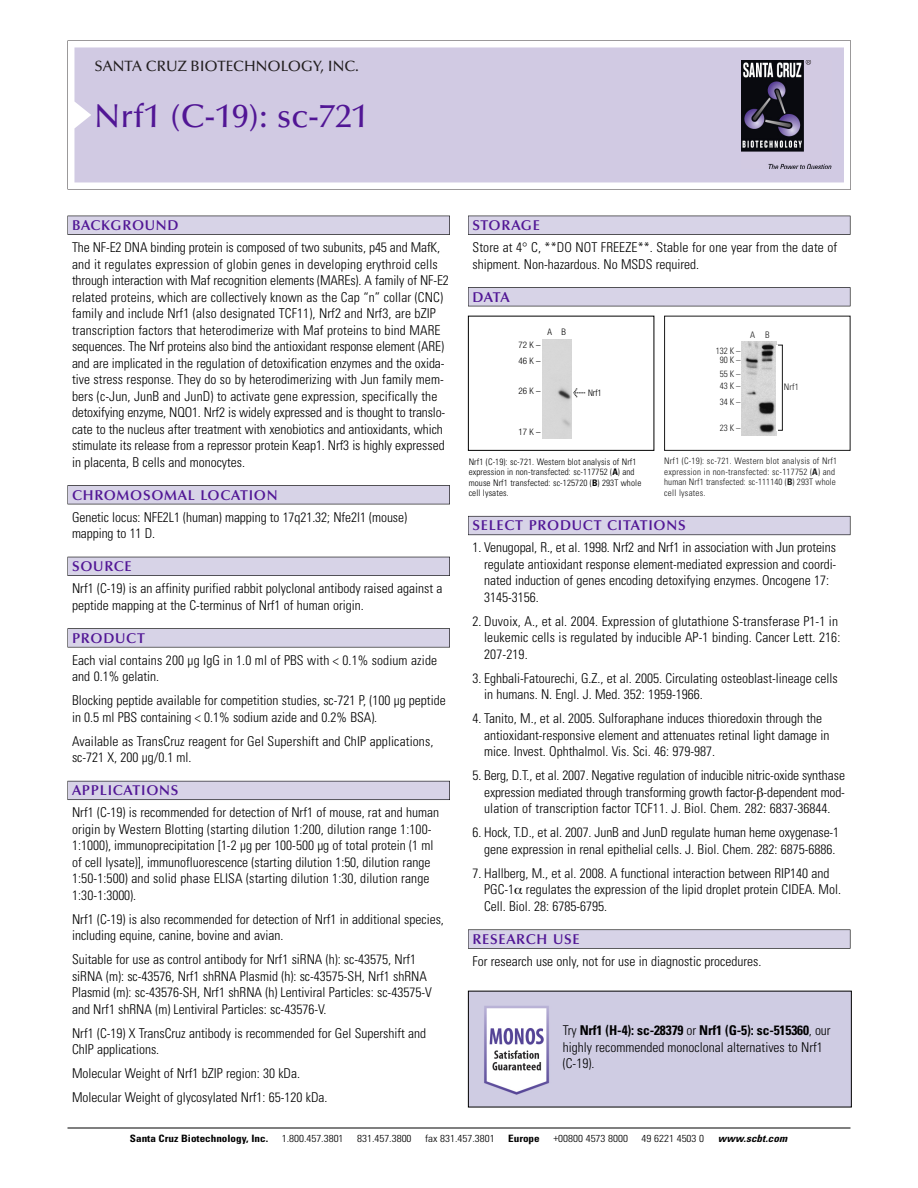
<style>
.page{position:relative;width:918px;height:1188px;background:#fff}
.page>*{position:absolute;margin:0;border:0;box-sizing:border-box;transform-origin:0 0}
.t1{font:500 33px "Optima";color:#511695}
.t2{font:500 15px "Optima";color:#231f20}
.t3{font:600 14.25px "Optima";letter-spacing:.05em;color:#511695}
.t4{font:300 condensed 13.5px/16.5px "Univers";color:#000}
.t5{font:300 condensed 10.2px "Univers";color:#000;scale:1.1 1}
.t6{font:700 condensed 10.2px "Univers";color:#000;scale:1.1 1}
.t7{font:italic 700 condensed 10.2px "Univers";letter-spacing:.005em;color:#000;scale:1.1 1}
.t8{font:9px/10.5px "Univers Condensed Light+SPADQG";letter-spacing:.025em;color:#191919}
.t9{font:300 condensed 9px/10.5px "Univers";letter-spacing:.015em;color:#000}
.t10{font:300 condensed 9px/15.8px "Helvetica Neue";color:#000}
.s1{font-family:"Meta Plus";font-weight:400;font-stretch:normal;font-size:10.5px}
.s2{font-weight:700}
.s3{font-family:"Univers Condensed Bold+DVCFIC"}
</style>
<div class="page">
<svg style="left:68px;top:40px;width:783px;height:149px"></svg>
<div style="left:74px;top:47px;width:770px;height:135px;background:#d1cae3"></div>
<img style="left:741px;top:60px;width:90px;height:108px">
<div style="left:68px;top:216px;width:382px;height:19px;background:#525155"></div>
<div style="left:68px;top:216px;width:381px;height:18px;background:#d7d3e7"></div>
<div style="left:68px;top:485px;width:382px;height:19px;background:#525155"></div>
<div style="left:68px;top:486px;width:381px;height:18px;background:#d7d3e7"></div>
<div style="left:68px;top:557px;width:382px;height:19px;background:#525158"></div>
<div style="left:68px;top:557px;width:381px;height:18px;background:#d7d3e7"></div>
<div style="left:68px;top:628px;width:382px;height:19px;background:#575759"></div>
<div style="left:68px;top:629px;width:381px;height:18px;background:#d7d3e7"></div>
<div style="left:68px;top:781px;width:382px;height:19px;background:#5b5a62"></div>
<div style="left:68px;top:781px;width:381px;height:18px;background:#d7d3e7"></div>
<div style="left:468px;top:216px;width:382px;height:19px;background:#525155"></div>
<div style="left:468px;top:216px;width:382px;height:18px;background:#d7d3e7"></div>
<div style="left:468px;top:287px;width:382px;height:19px;background:#525155"></div>
<div style="left:468px;top:288px;width:382px;height:18px;background:#d7d3e7"></div>
<div style="left:468px;top:516px;width:382px;height:19px;background:#66646d"></div>
<div style="left:468px;top:517px;width:382px;height:18px;background:#d7d3e7"></div>
<svg style="left:468px;top:929px;width:382px;height:20px"></svg>
<div style="left:468px;top:930px;width:382px;height:18px;background:#d7d3e7"></div>
<hr style="left:68px;top:1128px;width:782px;height:1px;background:#000">
<div style="left:468px;top:316px;width:186px;height:135px;border:1px solid #000"></div>
<div style="left:543px;top:340px;width:28px;height:98px;background:#d7d7d7"></div>
<div style="left:664px;top:316px;width:186px;height:135px;border:1px solid #191919"></div>
<img style="left:742px;top:341px;width:34px;height:95px">
<img style="left:470px;top:993px;width:380px;height:112px">
<p class="t2" style="left:94px;top:61px;width:266px">SANTA CRUZ BIOTECHNOLOGY, INC.</p>
<h1 class="t1" style="left:94px;top:103px;width:275px">Nrf1 (C-19): sc-721</h1>
<p class="t3" style="left:72px;top:219px;width:108px">BACKGROUND</p>
<p class="t4" style="left:72px;top:240px;width:378px">The NF-E2 DNA binding protein is composed of two subunits, p45 and MafK, and it regulates expression of globin genes in developing erythroid cells through interaction with Maf recognition elements (MAREs). A family of NF-E2 related proteins, which are collectively known as the Cap “n” collar (CNC) family and include Nrf1 (also designated TCF11), Nrf2 and Nrf3, are bZIP transcription factors that heterodimerize with Maf proteins to bind MARE sequences. The Nrf proteins also bind the antioxidant response element (ARE) and are implicated in the regulation of detoxification enzymes and the oxida&shy;tive stress response. They do so by heterodimerizing with Jun family mem&shy;bers (c-Jun, JunB and JunD) to activate gene expression, specifically the detoxifying enzyme, NQO1. Nrf2 is widely expressed and is thought to translo&shy;cate to the nucleus after treatment with xenobiotics and antioxidants, which stimulate its release from a repressor protein Keap1. Nrf3 is highly expressed in placenta, B cells and monocytes.</p>
<p class="t3" style="left:72px;top:489px;width:207px">CHROMOSOMAL LOCATION</p>
<p class="t4" style="left:72px;top:510px;width:337px">Genetic locus: NFE2L1 (human) mapping to 17q21.32; Nfe2l1 (mouse) mapping to 11 D.</p>
<p class="t3" style="left:72px;top:561px;width:61px">SOURCE</p>
<p class="t4" style="left:72px;top:581px;width:372px">Nrf1 (C-19) is an affinity purified rabbit polyclonal antibody raised against a peptide mapping at the C-terminus of Nrf1 of human origin.</p>
<p class="t3" style="left:72px;top:632px;width:74px">PRODUCT</p>
<p class="t4" style="left:72px;top:653px;width:367px">Each vial contains 200 µg IgG in 1.0 ml of PBS with &lt; 0.1% sodium azide and 0.1% gelatin.</p>
<p class="t4" style="left:72px;top:693px;width:375px">Blocking peptide available for competition studies, sc-721 P, (100 µg peptide in 0.5 ml PBS containing &lt; 0.1% sodium azide and 0.2% BSA).</p>
<p class="t4" style="left:72px;top:734px;width:363px">Available as TransCruz reagent for Gel Supershift and ChIP applications, sc-721 X, 200 µg/0.1 ml.</p>
<p class="t3" style="left:72px;top:785px;width:108px">APPLICATIONS</p>
<p class="t4" style="left:72px;top:805px;width:368px">Nrf1 (C-19) is recommended for detection of Nrf1 of mouse, rat and human origin by Western Blotting (starting dilution 1:200, dilution range 1:100- 1:1000), immunoprecipitation [1-2 µg per 100-500 µg of total protein (1 ml of cell lysate)], immunofluorescence (starting dilution 1:50, dilution range 1:50-1:500) and solid phase ELISA (starting dilution 1:30, dilution range 1:30-1:3000).</p>
<p class="t4" style="left:72px;top:912px;width:373px">Nrf1 (C-19) is also recommended for detection of Nrf1 in additional species, including equine, canine, bovine and avian.</p>
<p class="t4" style="left:72px;top:952px;width:361px">Suitable for use as control antibody for Nrf1 siRNA (h): sc-43575, Nrf1 siRNA (m): sc-43576, Nrf1 shRNA Plasmid (h): sc-43575-SH, Nrf1 shRNA Plasmid (m): sc-43576-SH, Nrf1 shRNA (h) Lentiviral Particles: sc-43575-V and Nrf1 shRNA (m) Lentiviral Particles: sc-43576-V.</p>
<p class="t4" style="left:72px;top:1026px;width:356px">Nrf1 (C-19) X TransCruz antibody is recommended for Gel Supershift and<br>ChIP applications.</p>
<p class="t4" style="left:72px;top:1063px;width:257px;line-height:24px">Molecular Weight of Nrf1 bZIP region: 30 kDa.<br>Molecular Weight of glycosylated Nrf1: 65-120 kDa.</p>
<p class="t3" style="left:473px;top:219px;width:69px">STORAGE</p>
<p class="t4" style="left:473px;top:240px;width:366px">Store at 4° C, **DO NOT FREEZE**. Stable for one year from the date of shipment. Non-hazardous. No MSDS required.</p>
<p class="t3" style="left:473px;top:291px;width:39px">DATA</p>
<p class="t10" style="left:548px;top:324px;width:20px">A B</p>
<p class="t8" style="left:750px;top:330px;width:21px">A B</p>
<p class="t10" style="left:518px;top:338px;width:24px">72K–<br>46K–</p>
<p class="t10" style="left:518px;top:384px;width:24px">26K–</p>
<p class="t10" style="left:518px;top:424px;width:24px">17K–</p>
<p class="t10" style="left:573px;top:386px;width:30px"><span class="s1">&lt;</span> Nrf1</p>
<p class="t8" style="left:716px;top:347px;width:26px;line-height:9px;text-align:center">132 K –<br>90K–</p>
<p class="t8" style="left:720px;top:368px;width:22px;line-height:12px">55K–<br>43K–</p>
<p class="t8" style="left:720px;top:398px;width:22px">34K–</p>
<p class="t8" style="left:720px;top:423px;width:22px">23K–</p>
<p class="t8" style="left:784px;top:383px;width:17px">Nrf1</p>
<p class="t9" style="left:469px;top:457px;width:174px">Nrf1 (C-19): sc-721. Western blot analysis of Nrf1 expression in non-transfected: sc-117752 (<span class="s2">A</span>) and mouse Nrf1 transfected: sc-125720 (<span class="s2">B</span>) 293T whole cell lysates.</p>
<p class="t8" style="left:664px;top:457px;width:175px">Nrf1 (C-19): sc-721. Western blot analysis of Nrf1 expression in non-transfected: sc-117752 (<span class="s3">A</span>) and human Nrf1 transfected: sc-111140 (<span class="s3">B</span>) 293T whole cell lysates.</p>
<p class="t3" style="left:473px;top:520px;width:215px">SELECT PRODUCT CITATIONS</p>
<p class="t4" style="left:484px;top:541px;width:353px;text-indent:-12px">1. Venugopal, R., et al. 1998. Nrf2 and Nrf1 in association with Jun proteins regulate antioxidant response element-mediated expression and coordi&shy;nated induction of genes encoding detoxifying enzymes. Oncogene 17:<br>3145-3156.</p>
<p class="t4" style="left:484px;top:614px;width:358px;text-indent:-12px">2. Duvoix, A., et al. 2004. Expression of glutathione S-transferase P1-1 in leukemic cells is regulated by inducible AP-1 binding. Cancer Lett. 216:<br>207-219.</p>
<p class="t4" style="left:484px;top:671px;width:355px;text-indent:-12px">3. Eghbali-Fatourechi, G.Z., et al. 2005. Circulating osteoblast-lineage cells in humans. N. Engl. J. Med. 352: 1959-1966.</p>
<p class="t4" style="left:484px;top:712px;width:347px;text-indent:-12px">4. Tanito, M., et al. 2005. Sulforaphane induces thioredoxin through the antioxidant-responsive element and attenuates retinal light damage in mice. Invest. Ophthalmol. Vis. Sci. 46: 979-987.</p>
<p class="t4" style="left:484px;top:769px;width:362px;text-align:justify;text-indent:-12px">5. Berg, D.T., et al. 2007. Negative regulation of inducible nitric-oxide synthase expression mediated through transforming growth factor- -dependent mod&shy;ulation of transcription factor TCF11. J. Biol. Chem. 282: 6837-36844.</p>
<p class="t4" style="left:473px;top:826px;width:368px;text-align:center">6. Hock, T.D., et al. 2007. JunB and JunD regulate human heme oxygenase-1 gene expression in renal epithelial cells. J. Biol. Chem. 282: 6875-6886.</p>
<p class="t4" style="left:484px;top:866px;width:358px;text-indent:-12px">7. Hallberg, M., et al. 2008. A functional interaction between RIP140 and<br>PGC-1 regulates the expression of the lipid droplet protein CIDEA. Mol.<br>Cell. Biol. 28: 6785-6795.</p>
<p class="t3" style="left:473px;top:933px;width:109px">RESEARCH USE</p>
<p class="t4" style="left:473px;top:954px;width:290px">For research use only, not for use in diagnostic procedures.</p>
<p class="t4" style="left:563px;top:1023px;width:269px">Try <span class="s2">Nrf1 (H-4): sc-28379</span> or <span class="s2">Nrf1 (G-5): sc-515360</span>, our highly recommended monoclonal alternatives to Nrf1 (C-19).</p>
<p class="t6" style="left:130px;top:1135px;width:127px">Santa Cruz Biotechnology, Inc.</p>
<p class="t5" style="left:282px;top:1135px;width:58px">1.800.457.3801</p>
<p class="t5" style="left:357px;top:1135px;width:51px">831.457.3800</p>
<p class="t5" style="left:425px;top:1135px;width:65px">fax 831.457.3801</p>
<p class="t6" style="left:508px;top:1135px;width:30px">Europe</p>
<p class="t5" style="left:553px;top:1135px;width:69px">+00800 4573 8000</p>
<p class="t5" style="left:642px;top:1135px;width:58px">49 6221 4503 0</p>
<p class="t7" style="left:718px;top:1135px;width:64px">www.scbt.com</p>
</div>
